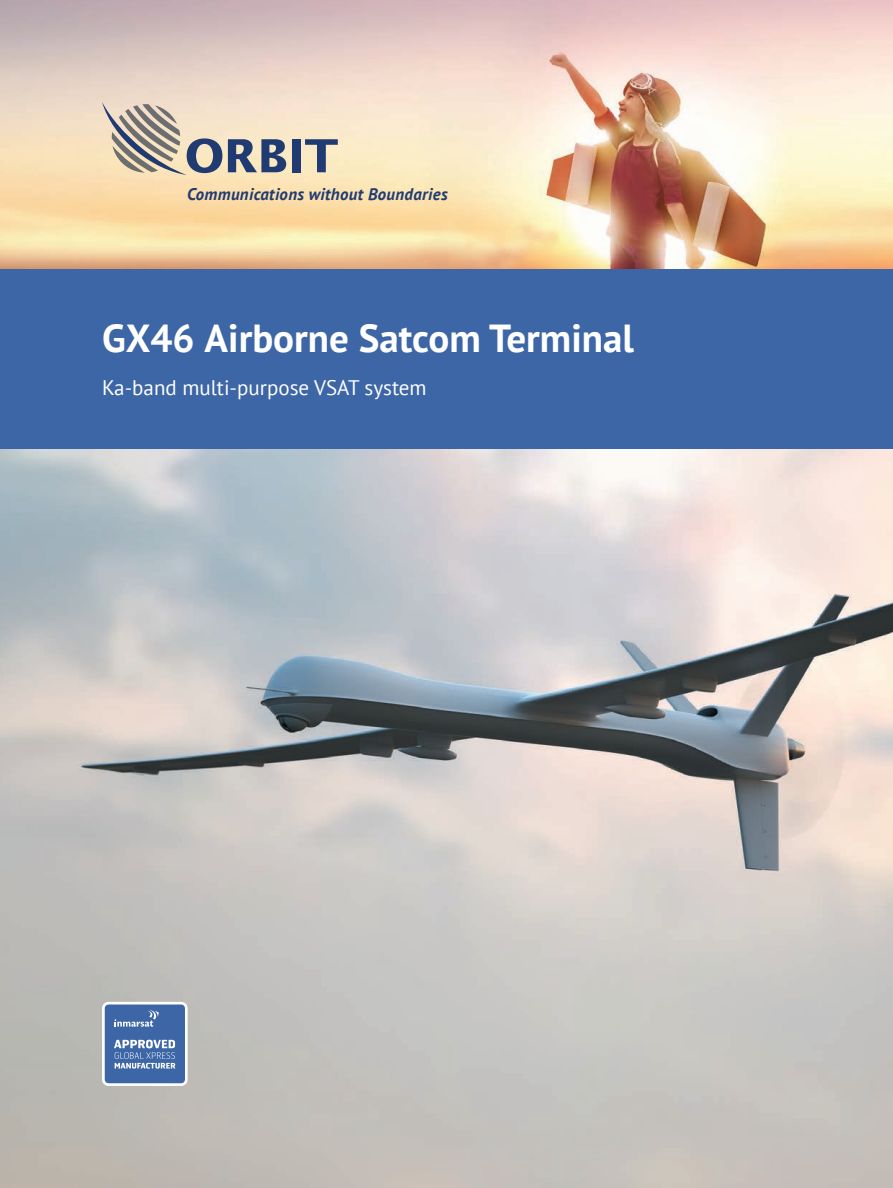
<style>
.page{position:relative;width:893px;height:1188px;background:#fff}
.page>*{position:absolute;margin:0;border:0;box-sizing:border-box;transform-origin:0 0}
.t1{font:700 39px "PT Sans";color:#fff}
.t2{font:21px "PT Sans";color:#fff}
.t3{font:italic 700 16.8px "PT Sans";letter-spacing:.02em;color:#1f3b72}
</style>
<div class="page">
<img style="left:0;top:0;width:893px;height:272px">
<svg style="left:228px;top:139px;width:58px;height:33px"></svg>
<div style="left:292px;top:139px;width:9px;height:33px;background:#1f3b72"></div>
<svg style="left:305px;top:139px;width:33px;height:33px"></svg>
<svg style="left:102px;top:102px;width:120px;height:73px"></svg>
<img style="left:0;top:399px;width:893px;height:789px">
<div style="left:1px;top:269px;width:892px;height:180px;background:#3d66a6"></div>
<svg style="left:102px;top:1002px;width:86px;height:84px"></svg>
<p class="t3" style="left:187px;top:183px;width:262px">Communications without Boundaries</p>
<p class="t1" style="left:102px;top:312px;width:533px">GX46 Airborne Satcom Terminal</p>
<p class="t2" style="left:102px;top:374px;width:326px">Ka-band multi-purpose VSAT system</p>
</div>
